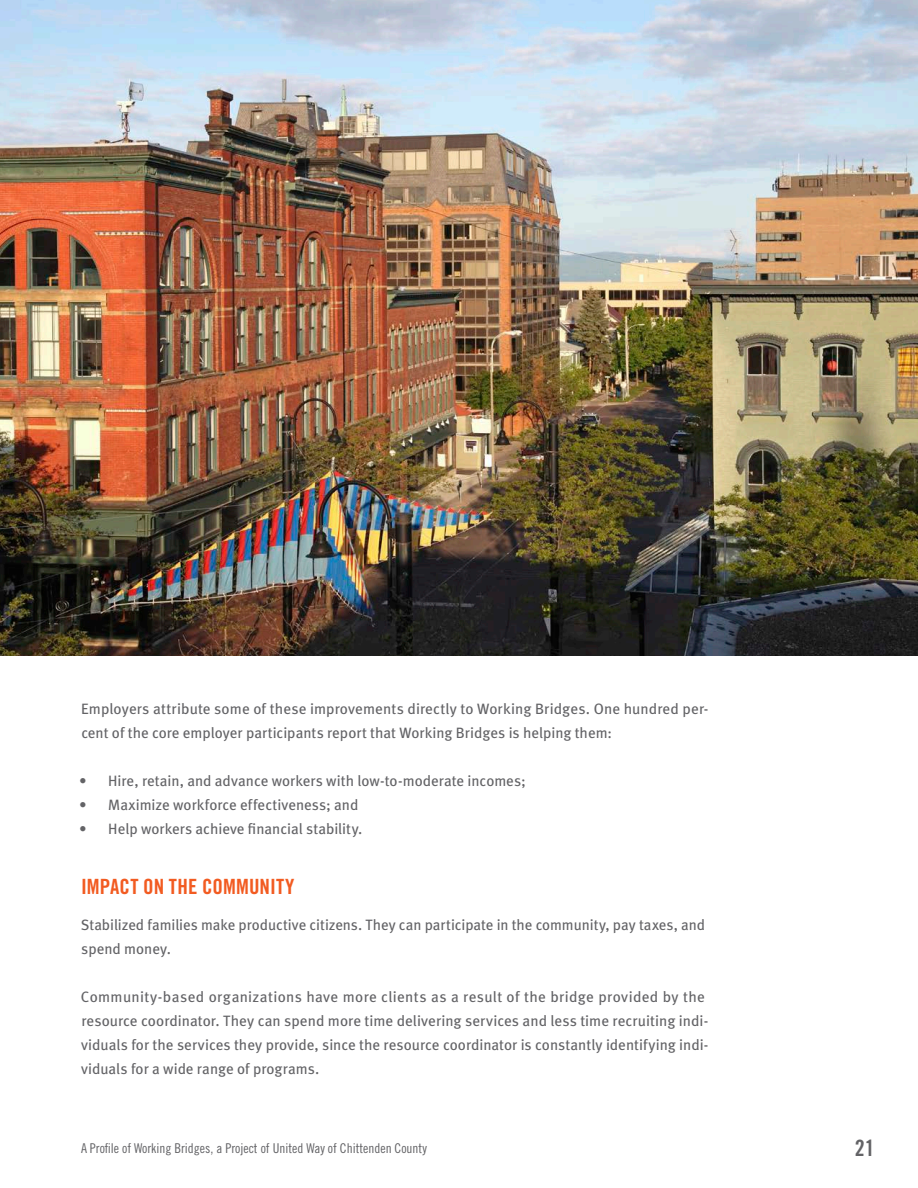
<style>
.page{position:relative;width:918px;height:1188px;background:#fff}
.page>*{position:absolute;margin:0;border:0;box-sizing:border-box;transform-origin:0 0}
.t1{font:22.5px "Trade Gothic Bold Cond Twenty";color:#636366}
.t2{font:21px "Trade Gothic Bold Cond Twenty";letter-spacing:.005em;color:#f25b21}
.t3{font:15px/24px "Meta Book LF";letter-spacing:.005em;color:#636366}
.t4{font:15px "Meta";color:#636366}
.t5{font:13.5px "Trade Gothic Cond Eighteen";color:#636366}
</style>
<div class="page">
<img style="left:0;top:0;width:918px;height:656px">
<p class="t3" style="left:81px;top:697px;width:629px">Employers attribute some of these improvements directly to Working Bridges. One hundred per&shy;cent of the core employer participants report that Working Bridges is helping them:</p>
<p class="t4" style="left:79px;top:772px;width:448px">• Hire, retain, and advance workers with low-to-moderate incomes;</p>
<p class="t4" style="left:79px;top:796px;width:281px">• Maximize workforce effectiveness; and</p>
<p class="t4" style="left:79px;top:820px;width:285px">• Help workers achieve financial stability.</p>
<h3 class="t2" style="left:81px;top:874px;width:215px">IMPACT ON THE COMMUNITY</h3>
<p class="t3" style="left:81px;top:913px;width:626px">Stabilized families make productive citizens. They can participate in the community, pay taxes, and spend money.</p>
<p class="t3" style="left:81px;top:985px;width:629px">Community-based organizations have more clients as a result of the bridge provided by the resource coordinator. They can spend more time delivering services and less time recruiting indi&shy;viduals for the services they provide, since the resource coordinator is constantly identifying indi&shy;viduals for a wide range of programs.</p>
<p class="t5" style="left:81px;top:1140px;width:347px">A Profile of Working Bridges, a Project of United Way of Chittenden County</p>
<h1 class="t1" style="left:855px;top:1134px;width:21px">21</h1>
</div>
